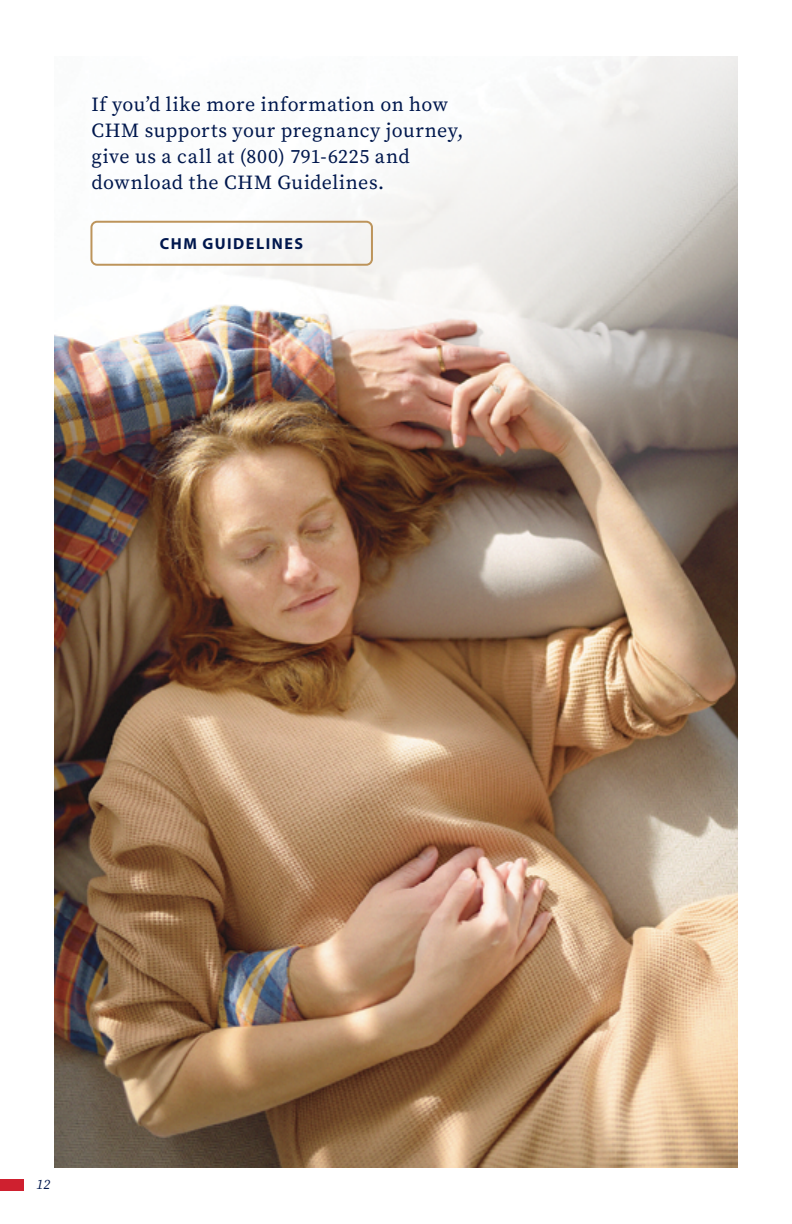
<style>
.page{position:relative;width:792px;height:1224px;background:#fff}
.page>*{position:absolute;margin:0;border:0;box-sizing:border-box;transform-origin:0 0}
.t1{font:20px/26px "Source Serif Variable";letter-spacing:.025em;color:#00174d}
.t2{font:700 16px "Myriad Pro";letter-spacing:.095em;color:#00174d}
.t3{font:italic 14px "Source Serif Variable";color:#00174d}
</style>
<div class="page">
<div style="left:0;top:1179px;width:24px;height:12px;background:#cf202f"></div>
<img style="left:54px;top:56px;width:684px;height:1112px">
<div style="left:90px;top:221px;width:283px;height:45px;border:2px solid #bd945b;border-radius:6px"></div>
<p class="t1" style="left:91px;top:91px;width:373px">If you’d like more information on how CHM supports your pregnancy journey, give us a call at (800) 791-6225 and download the CHM Guidelines.</p>
<p class="t2" style="left:160px;top:233px;width:145px">CHM GUIDELINES</p>
<p class="t3" style="left:36px;top:1175px;width:16px">12</p>
</div>
